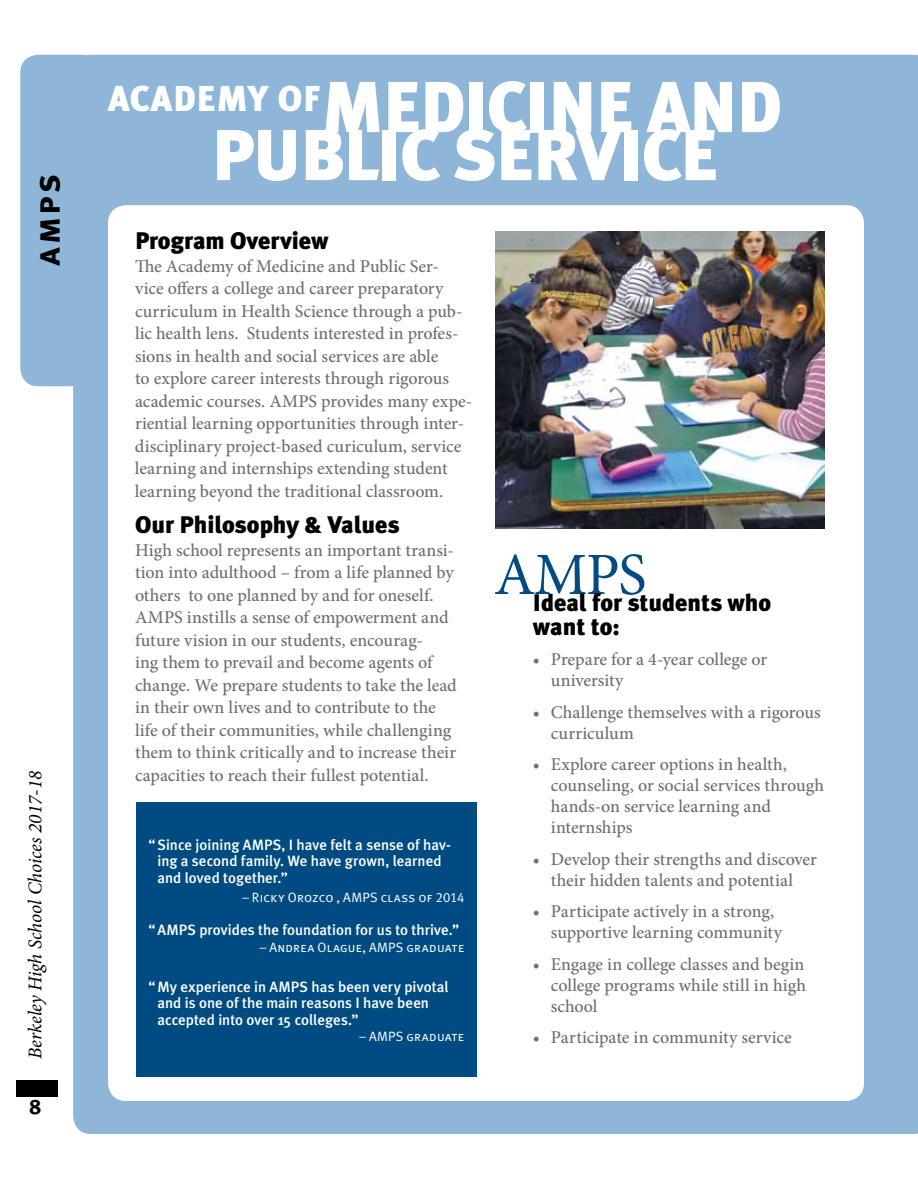
<style>
.page{position:relative;width:918px;height:1188px;background:#fff}
.page>*{position:absolute;margin:0;border:0;box-sizing:border-box;transform-origin:0 0}
.t1{font:900 72px "Meta Plus";letter-spacing:-.02em;color:#fff}
.t2{font:60px "Minion Pro";color:#004c82}
.t3{font:36px "Meta Plus Bold Caps";color:#000}
.t4{font:900 24px/24px "Meta Plus";color:#000}
.t5{font:700 21px "Meta Plus";color:#000}
.t6{font:italic 19.5px "Minion Pro";letter-spacing:-.005em;color:#000}
.t7{font:500 18px/22.5px "Minion Pro";color:#6d6e71}
.t8{font:500 15px/16.5px "Meta Plus";color:#fff}
.t9{font:13.5px "Meta Plus Normal Caps";letter-spacing:.015em;color:#fff}
</style>
<div class="page">
<div style="left:16px;top:1081px;width:42px;height:16px;background:#000"></div>
<div style="left:73px;top:55px;width:836px;height:1079px;background:#8db6d8"></div>
<div style="left:20px;top:55px;width:81px;height:331px;background:#8db6d8;border-radius:18px"></div>
<div style="left:909px;top:55px;width:9px;height:1079px;background:#8db6d8"></div>
<div style="left:108px;top:205px;width:756px;height:896px;background:#fff;border-radius:18px"></div>
<div style="left:136px;top:803px;width:341px;height:274px;background:#004c82"></div>
<img style="left:495px;top:231px;width:330px;height:297px">
<h3 class="t3" style="left:26px;top:266px;width:94px;rotate:-90deg">amps</h3>
<p class="t6" style="left:22px;top:1059px;width:290px;rotate:-90deg">Berkeley High School Choices 2017-18</p>
<p class="t5" style="left:29px;top:1095px;width:14px">8</p>
<h1 class="t1" style="left:108px;top:65px;width:675px"><sup>ACADEMY</sup> <sup>OF</sup>MEDICINE AND</h1>
<h1 class="t1" style="left:211px;top:113px;width:508px">PUBLIC SERVICE</h1>
<h3 class="t4" style="left:135px;top:229px;width:195px">Program Overview</h3>
<p class="t7" style="left:135px;top:255px;width:339px">The Academy of Medicine and Public Ser-<br>vice offers a college and career preparatory curriculum in Health Science through a pub&shy;lic health lens. Students interested in profes&shy;sions in health and social services are able<br>to explore career interests through rigorous academic courses. AMPS provides many expe&shy;riential learning opportunities through inter&shy;disciplinary project-based curiculum, service learning and internships extending student learning beyond the traditional classroom.</p>
<h3 class="t4" style="left:135px;top:513px;width:266px">Our Philosophy &amp; Values</h3>
<p class="t7" style="left:135px;top:539px;width:323px">High school represents an important transi&shy;tion into adulthood – from a life planned by others to one planned by and for oneself.<br>AMPS instills a sense of empowerment and future vision in our students, encourag-<br>ing them to prevail and become agents of change. We prepare students to take the lead in their own lives and to contribute to the life of their communities, while challenging them to think critically and to increase their capacities to reach their fullest potential.</p>
<p class="t8" style="left:158px;top:836px;width:295px;text-indent:-9px">“Since joining AMPS, I have felt a sense of hav&shy;ing a second family. We have grown, learned and loved together.”</p>
<p class="t9" style="left:242px;top:890px;width:224px">– Ricky Orozco , AMPS class of 2014</p>
<p class="t8" style="left:148px;top:922px;width:312px">“AMPS provides the foundation for us to thrive.”</p>
<p class="t9" style="left:260px;top:939px;width:206px">– Andrea Olague, AMPS graduate</p>
<p class="t8" style="left:158px;top:978px;width:293px;text-indent:-9px">“My experience in AMPS has been very pivotal and is one of the main reasons I have been accepted into over 15 colleges.”</p>
<p class="t9" style="left:360px;top:1029px;width:106px">– AMPS graduate</p>
<h2 class="t2" style="left:494px;top:535px;width:154px">AMPS</h2>
<h3 class="t4" style="left:533px;top:591px;width:240px">Ideal for students who want to:</h3>
<p class="t7" style="left:551px;top:649px;width:218px;line-height:21px;text-indent:-18px">• Prepare for a 4-year college or university</p>
<p class="t7" style="left:551px;top:701px;width:271px;line-height:21px;text-indent:-18px">• Challenge themselves with a rigorous curriculum</p>
<p class="t7" style="left:551px;top:754px;width:275px;line-height:21px;text-indent:-18px">• Explore career options in health, counseling, or social services through hands-on service learning and internships</p>
<p class="t7" style="left:533px;top:848px;width:286px;line-height:21px;text-align:center">• Develop their strengths and discover their hidden talents and potential</p>
<p class="t7" style="left:551px;top:901px;width:233px;line-height:21px;text-indent:-18px">• Participate actively in a strong, supportive learning community</p>
<p class="t7" style="left:551px;top:954px;width:257px;line-height:21px;text-align:justify;text-indent:-18px">• Engage in college classes and begin college programs while still in high school</p>
<p class="t7" style="left:533px;top:1026px;width:261px">• Participate in community service</p>
</div>
